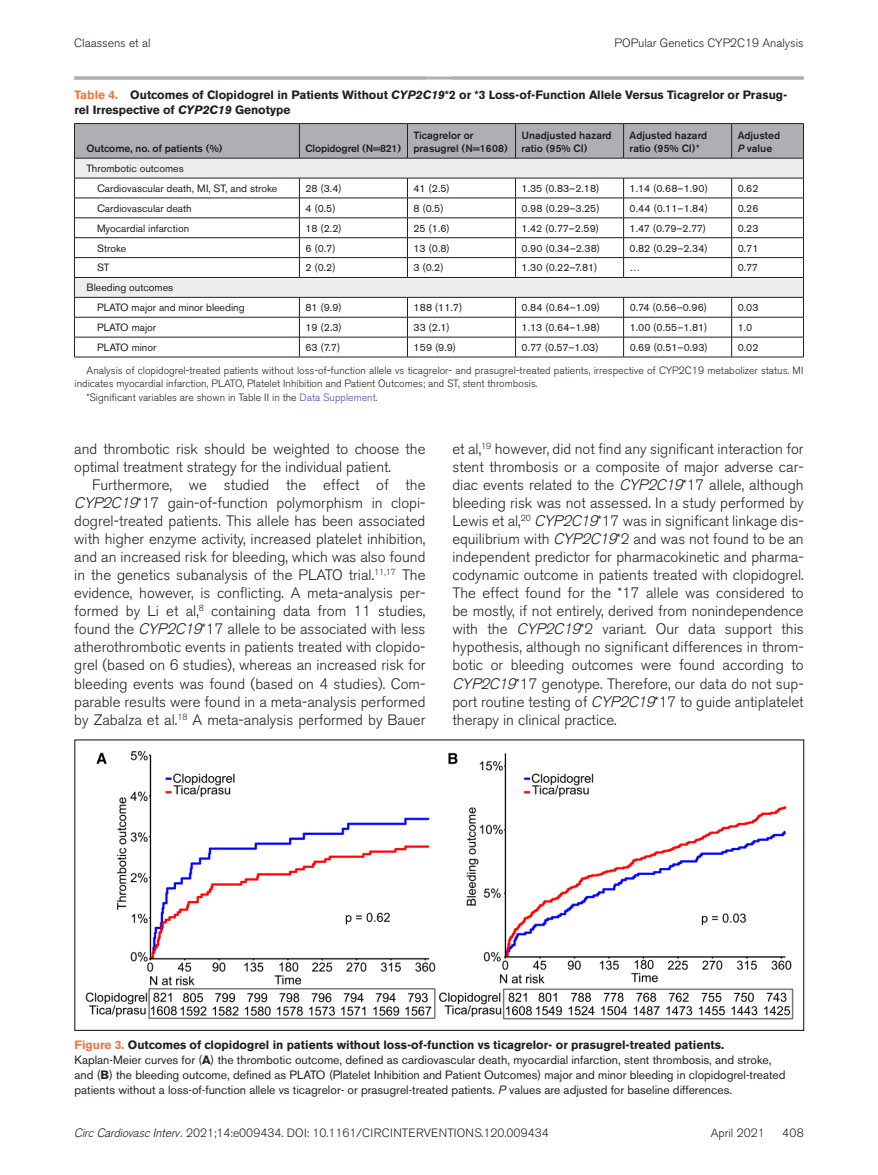
<style>
.page{position:relative;width:878px;height:1175px;background:#fff}
.page>*{position:absolute;margin:0;border:0;box-sizing:border-box;transform-origin:0 0}
.t1{font:300 15px/18px "Akzidenz Grotesk BE";color:#231f20;text-align:justify}
.t2{font:12px/15px "Akzidenz Grotesk BE";color:#231f20}
.t3{font:700 12px/15px "Akzidenz Grotesk BE";color:#231f20}
.t4{font:300 12px "Akzidenz Grotesk BE";color:#231f20}
.t5{font:10.5px/20px "Akzidenz Grotesk BE";color:#231f20}
.t6{font:300 10.5px "Akzidenz Grotesk BE";color:#231f20}
.t7{font:500 10.5px/13.5px "Akzidenz Grotesk BE";color:#231f20}
.s1{color:#f3753d}
.s2{font-style:italic}
.s3{color:#3a53a3}
.s4{font-family:"Akzidenz Grotesk";font-style:italic}
.s5{font-weight:700;color:#f3753d}
.s6{font-weight:700}
</style>
<div class="page">
<hr style="left:74px;top:76px;width:729px;height:4px;background:#b9babe">
<hr style="left:74px;top:123px;width:225px;height:1px;background:#231f20">
<hr style="left:299px;top:123px;width:108px;height:1px;background:#231f20">
<hr style="left:407px;top:123px;width:108px;height:1px;background:#231f20">
<hr style="left:515px;top:123px;width:108px;height:1px;background:#231f20">
<hr style="left:623px;top:123px;width:108px;height:1px;background:#231f20">
<hr style="left:731px;top:123px;width:72px;height:1px;background:#231f20">
<hr style="left:74px;top:357px;width:225px;height:1px;background:#231f20">
<hr style="left:299px;top:357px;width:108px;height:1px;background:#231f20">
<hr style="left:407px;top:357px;width:108px;height:1px;background:#231f20">
<hr style="left:515px;top:357px;width:108px;height:1px;background:#231f20">
<hr style="left:623px;top:357px;width:108px;height:1px;background:#231f20">
<hr style="left:731px;top:357px;width:72px;height:1px;background:#231f20">
<svg style="left:74px;top:124px;width:730px;height:233px"></svg>
<svg style="left:74px;top:739px;width:730px;height:292px"></svg>
<p class="t4" style="left:74px;top:36px;width:78px">Claassens et al</p>
<p class="t4" style="left:614px;top:36px;width:190px">POPular Genetics CYP2C19 Analysis</p>
<p class="t3" style="left:74px;top:87px;width:714px"><span class="s1">Table 4.</span> Outcomes of Clopidogrel in Patients Without <span class="s2">CYP2C19</span>*2 or *3 Loss-of-Function Allele Versus Ticagrelor or Prasug&shy;rel Irrespective of <span class="s2">CYP2C19</span> Genotype</p>
<p class="t7" style="left:86px;top:142px;width:138px">Outcome, no. of patients (%)</p>
<p class="t7" style="left:305px;top:142px;width:97px">Clopidogrel (N=821)</p>
<p class="t7" style="left:413px;top:128px;width:96px">Ticagrelor or prasugrel (N=1608)</p>
<p class="t7" style="left:521px;top:128px;width:92px">Unadjusted hazard ratio (95% CI)</p>
<p class="t7" style="left:629px;top:128px;width:79px">Adjusted hazard ratio (95% CI)*</p>
<p class="t7" style="left:737px;top:128px;width:44px">Adjusted<br><span class="s2">P</span> value</p>
<p class="t5" style="left:97px;top:158px;width:182px;text-indent:-10px">Thrombotic outcomes<br>Cardiovascular death, MI, ST, and stroke</p>
<p class="t5" style="left:305px;top:178px;width:38px">28 (3.4)</p>
<p class="t5" style="left:413px;top:178px;width:38px">41 (2.5)</p>
<p class="t5" style="left:521px;top:178px;width:79px">1.35 (0.83–2.18)</p>
<p class="t5" style="left:629px;top:178px;width:80px">1.14 (0.68–1.90)</p>
<p class="t5" style="left:737px;top:178px;width:22px">0.62</p>
<p class="t5" style="left:97px;top:198px;width:96px">Cardiovascular death</p>
<p class="t5" style="left:305px;top:198px;width:32px">4 (0.5)</p>
<p class="t5" style="left:413px;top:198px;width:32px">8 (0.5)</p>
<p class="t5" style="left:521px;top:198px;width:80px">0.98 (0.29–3.25)</p>
<p class="t5" style="left:629px;top:198px;width:80px">0.44 (0.11–1.84)</p>
<p class="t5" style="left:737px;top:198px;width:22px">0.26</p>
<p class="t5" style="left:97px;top:218px;width:94px">Myocardial infarction</p>
<p class="t5" style="left:305px;top:218px;width:38px">18 (2.2)</p>
<p class="t5" style="left:413px;top:218px;width:38px">25 (1.6)</p>
<p class="t5" style="left:521px;top:218px;width:79px">1.42 (0.77–2.59)</p>
<p class="t5" style="left:629px;top:218px;width:78px">1.47 (0.79–2.77)</p>
<p class="t5" style="left:737px;top:218px;width:22px">0.23</p>
<p class="t5" style="left:97px;top:238px;width:31px">Stroke</p>
<p class="t5" style="left:305px;top:238px;width:32px">6 (0.7)</p>
<p class="t5" style="left:413px;top:238px;width:38px">13 (0.8)</p>
<p class="t5" style="left:521px;top:238px;width:80px">0.90 (0.34–2.38)</p>
<p class="t5" style="left:629px;top:238px;width:80px">0.82 (0.29–2.34)</p>
<p class="t5" style="left:737px;top:238px;width:22px">0.71</p>
<p class="t5" style="left:97px;top:258px;width:14px">ST</p>
<p class="t5" style="left:305px;top:258px;width:32px">2 (0.2)</p>
<p class="t5" style="left:413px;top:258px;width:32px">3 (0.2)</p>
<p class="t5" style="left:521px;top:258px;width:77px">1.30 (0.22–7.81)</p>
<p class="t5" style="left:629px;top:258px;width:12px">…</p>
<p class="t5" style="left:737px;top:258px;width:22px">0.77</p>
<p class="t5" style="left:97px;top:278px;width:149px;text-indent:-10px">Bleeding outcomes<br>PLATO major and minor bleeding</p>
<p class="t5" style="left:305px;top:298px;width:38px">81 (9.9)</p>
<p class="t5" style="left:413px;top:298px;width:50px">188 (11.7)</p>
<p class="t5" style="left:521px;top:298px;width:80px">0.84 (0.64–1.09)</p>
<p class="t5" style="left:629px;top:298px;width:79px">0.74 (0.56–0.96)</p>
<p class="t5" style="left:737px;top:298px;width:22px">0.03</p>
<p class="t5" style="left:97px;top:317px;width:61px">PLATO major</p>
<p class="t5" style="left:305px;top:317px;width:38px">19 (2.3)</p>
<p class="t5" style="left:413px;top:317px;width:38px">33 (2.1)</p>
<p class="t5" style="left:521px;top:317px;width:80px">1.13 (0.64–1.98)</p>
<p class="t5" style="left:629px;top:317px;width:79px">1.00 (0.55–1.81)</p>
<p class="t5" style="left:737px;top:317px;width:16px">1.0</p>
<p class="t5" style="left:97px;top:337px;width:61px">PLATO minor</p>
<p class="t5" style="left:305px;top:337px;width:36px">63 (7.7)</p>
<p class="t5" style="left:413px;top:337px;width:44px">159 (9.9)</p>
<p class="t5" style="left:521px;top:337px;width:78px">0.77 (0.57–1.03)</p>
<p class="t5" style="left:629px;top:337px;width:80px">0.69 (0.51–0.93)</p>
<p class="t5" style="left:737px;top:337px;width:22px">0.02</p>
<p class="t6" style="left:87px;top:364px;width:718px">Analysis of clopidogrel-treated patients without loss-of-function allele vs ticagrelor- and prasugrel-treated patients, irrespective of CYP2C19 metabolizer status. MI</p>
<p class="t6" style="left:75px;top:378px;width:464px">indicates myocardial infarction, PLATO, Platelet Inhibition and Patient Outcomes; and ST, stent thrombosis.</p>
<p class="t6" style="left:87px;top:391px;width:292px">*Significant variables are shown in Table II in the <span class="s3">Data Supplement</span>.</p>
<p class="t1" style="left:74px;top:440px;width:353px">and thrombotic risk should be weighted to choose the optimal treatment strategy for the individual patient.</p>
<p class="t1" style="left:74px;top:476px;width:353px;text-indent:18px">Furthermore, we studied the effect of the <span class="s4">CYP2C19</span>*17 gain-of-function polymorphism in clopi&shy;dogrel-treated patients. This allele has been associated with higher enzyme activity, increased platelet inhibition, and an increased risk for bleeding, which was also found in the genetics subanalysis of the PLATO trial.<sup>11,17</sup> The evidence, however, is conflicting. A meta-analysis per&shy;formed by Li et al,<sup>8</sup> containing data from 11 studies, found the <span class="s4">CYP2C19</span>*17 allele to be associated with less atherothrombotic events in patients treated with clopido&shy;grel (based on 6 studies), whereas an increased risk for bleeding events was found (based on 4 studies). Com&shy;parable results were found in a meta-analysis performed by Zabalza et al.<sup>18</sup> A meta-analysis performed by Bauer</p>
<p class="t1" style="left:452px;top:440px;width:353px">et al,<sup>19</sup> however, did not find any significant interaction for stent thrombosis or a composite of major adverse car&shy;diac events related to the <span class="s4">CYP2C19</span>*17 allele, although bleeding risk was not assessed. In a study performed by Lewis et al,<sup>20</sup> <span class="s4">CYP2C19</span>*17 was in significant linkage dis&shy;equilibrium with <span class="s4">CYP2C19</span>*2 and was not found to be an independent predictor for pharmacokinetic and pharma&shy;codynamic outcome in patients treated with clopidogrel.<br>The effect found for the *17 allele was considered to be mostly, if not entirely, derived from nonindependence with the <span class="s4">CYP2C19</span>*2 variant. Our data support this hypothesis, although no significant differences in throm&shy;botic or bleeding outcomes were found according to <span class="s4">CYP2C19</span>*17 genotype. Therefore, our data do not sup&shy;port routine testing of <span class="s4">CYP2C19</span>*17 to guide antiplatelet therapy in clinical practice.</p>
<p class="t2" style="left:75px;top:1037px;width:712px"><span class="s5">Figure 3.</span> <span class="s6">Outcomes of clopidogrel in patients without loss-of-function vs ticagrelor- or prasugrel-treated patients.<br></span>Kaplan-Meier curves for (<span class="s6">A</span>) the thrombotic outcome, defined as cardiovascular death, myocardial infarction, stent thrombosis, and stroke, and (<span class="s6">B</span>) the bleeding outcome, defined as PLATO (Platelet Inhibition and Patient Outcomes) major and minor bleeding in clopidogrel-treated patients without a loss-of-function allele vs ticagrelor- or prasugrel-treated patients. <span class="s2">P</span> values are adjusted for baseline differences.</p>
<p class="t4" style="left:74px;top:1126px;width:476px"><span class="s4">Circ Cardiovasc Interv.</span> 2021;14:e009434. DOI: 10.1161/CIRCINTERVENTIONS.120.009434</p>
<p class="t4" style="left:710px;top:1126px;width:55px">April 2021</p>
<p class="t4" style="left:782px;top:1126px;width:23px">408</p>
</div>
